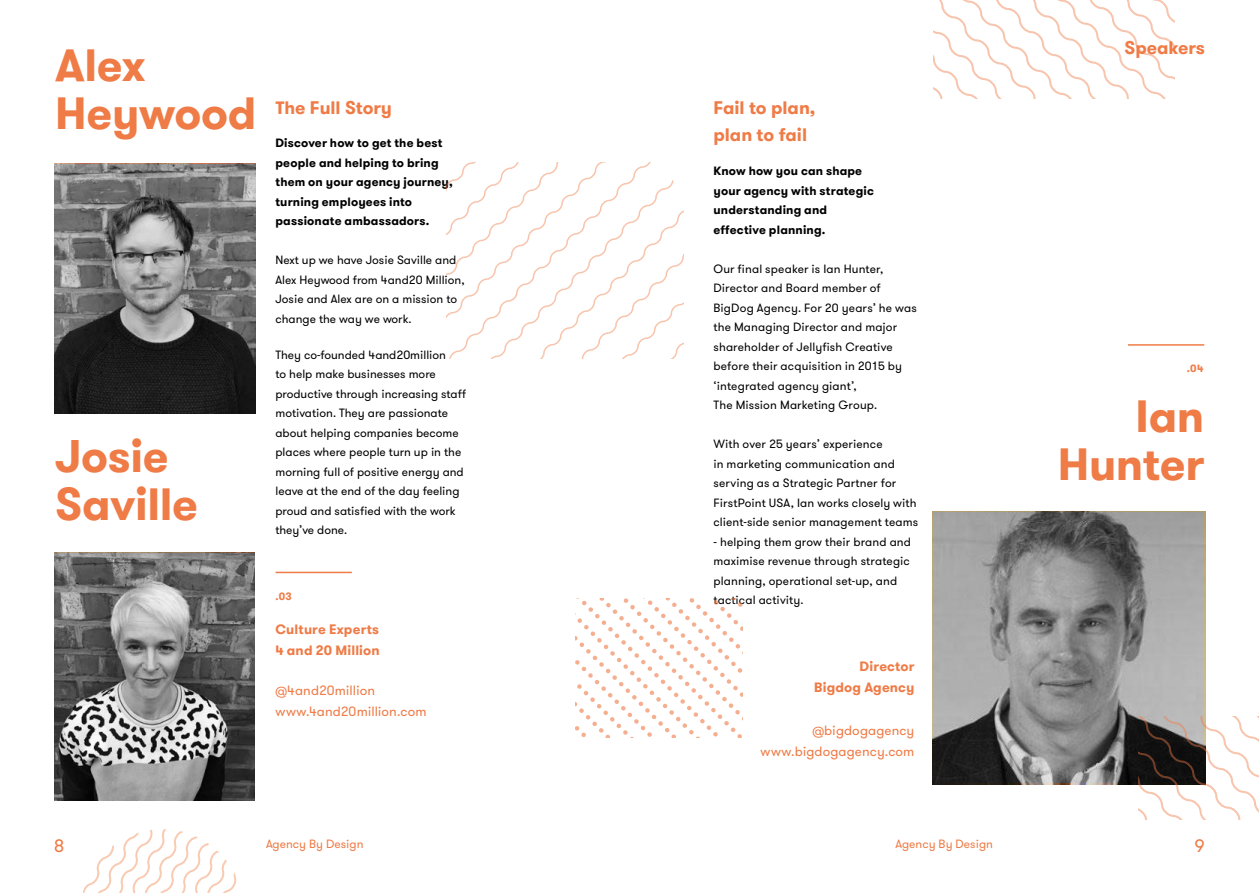
<style>
.page{position:relative;width:1259px;height:893px;background:#fff}
.page>*{position:absolute;margin:0;border:0;box-sizing:border-box;transform-origin:0 0}
.t1{font:700 45px/48px "GT Walsheim";letter-spacing:-.005em;color:#ef7b46}
.t2{font:700 18px/27px "GT Walsheim";color:#ef7b46}
.t3{font:18px "GT Walsheim";color:#ef7b46}
.t4{font:13.5px/21px "GT Walsheim";letter-spacing:.01em;color:#ef7b46}
.t5{font:700 13.5px/21px "GT Walsheim";letter-spacing:.01em;color:#ef7b46}
.t6{font:12px/19.5px "GT Walsheim";color:#000}
.t7{font:700 12px/19.5px "GT Walsheim";letter-spacing:.015em;color:#000}
.t8{font:12px "GT Walsheim";color:#ef7b46}
.t9{font:700 10.5px "GT Walsheim";color:#ef7b46}
</style>
<div class="page">
<svg style="left:83px;top:829px;width:154px;height:64px"></svg>
<svg style="left:446px;top:163px;width:237px;height:195px"></svg>
<hr style="left:275px;top:572px;width:77px;height:1px;background:#ef7b46">
<svg style="left:54px;top:164px;width:202px;height:249px"></svg>
<svg style="left:54px;top:552px;width:201px;height:248px"></svg>
<svg style="left:933px;top:0;width:242px;height:98px"></svg>
<svg style="left:575px;top:598px;width:167px;height:140px"></svg>
<hr style="left:1128px;top:344px;width:76px;height:2px;background:#ef7b46">
<svg style="left:933px;top:512px;width:271px;height:271px"></svg>
<svg style="left:1138px;top:716px;width:121px;height:103px"></svg>
<h1 class="t1" style="left:55px;top:42px;width:203px">Alex<br>Heywood</h1>
<h1 class="t1" style="left:55px;top:433px;width:145px">Josie<br>Saville</h1>
<h2 class="t2" style="left:275px;top:95px;width:118px">The Full Story</h2>
<p class="t7" style="left:275px;top:133px;width:179px">Discover how to get the best people and helping to bring them on your agency journey, turning employees into passionate ambassadors.</p>
<p class="t6" style="left:275px;top:251px;width:191px">Next up we have Josie Saville and<br>Alex Heywood from 4and20 Million,<br>Josie and Alex are on a mission to change the way we work.</p>
<p class="t6" style="left:275px;top:345px;width:193px">They co-founded 4and20million<br>to help make businesses more productive through increasing staff motivation. They are passionate about helping companies become places where people turn up in the morning full of positive energy and leave at the end of the day feeling proud and satisfied with the work they’ve done.</p>
<p class="t9" style="left:275px;top:589px;width:18px">.03</p>
<p class="t5" style="left:275px;top:619px;width:106px">Culture Experts<br>4 and 20 Million</p>
<p class="t4" style="left:275px;top:680px;width:152px">@4and20million www.4and20million.com</p>
<h2 class="t2" style="left:713px;top:95px;width:104px">Fail to plan, plan to fail</h2>
<p class="t7" style="left:713px;top:161px;width:162px">Know how you can shape your agency with strategic understanding and effective planning.</p>
<p class="t6" style="left:713px;top:259px;width:205px">Our final speaker is Ian Hunter,<br>Director and Board member of<br>BigDog Agency. For 20 years’ he was the Managing Director and major shareholder of Jellyfish Creative before their acquisition in 2015 by ‘integrated agency giant’,<br>The Mission Marketing Group.</p>
<p class="t6" style="left:713px;top:434px;width:206px">With over 25 years’ experience<br>in marketing communication and serving as a Strategic Partner for FirstPoint USA, Ian works closely with client-side senior management teams</p>
<p class="t6" style="left:713px;top:532px;width:199px">- helping them grow their brand and maximise revenue through strategic planning, operational set-up, and tactical activity.</p>
<p class="t5" style="left:814px;top:655px;width:102px;text-align:right">Director<br>Bigdog Agency</p>
<p class="t4" style="left:760px;top:720px;width:155px;text-align:right">@bigdogagency www.bigdogagency.com</p>
<h2 class="t2" style="left:1124px;top:34px;width:82px">Speakers</h2>
<p class="t9" style="left:1187px;top:361px;width:18px">.04</p>
<h1 class="t1" style="left:1057px;top:392px;width:148px;text-align:right">Ian<br>Hunter</h1>
<h2 class="t3" style="left:54px;top:835px;width:12px">8</h2>
<p class="t8" style="left:266px;top:836px;width:99px">Agency By Design</p>
<p class="t8" style="left:895px;top:836px;width:99px">Agency By Design</p>
<h2 class="t3" style="left:1194px;top:835px;width:12px">9</h2>
</div>
